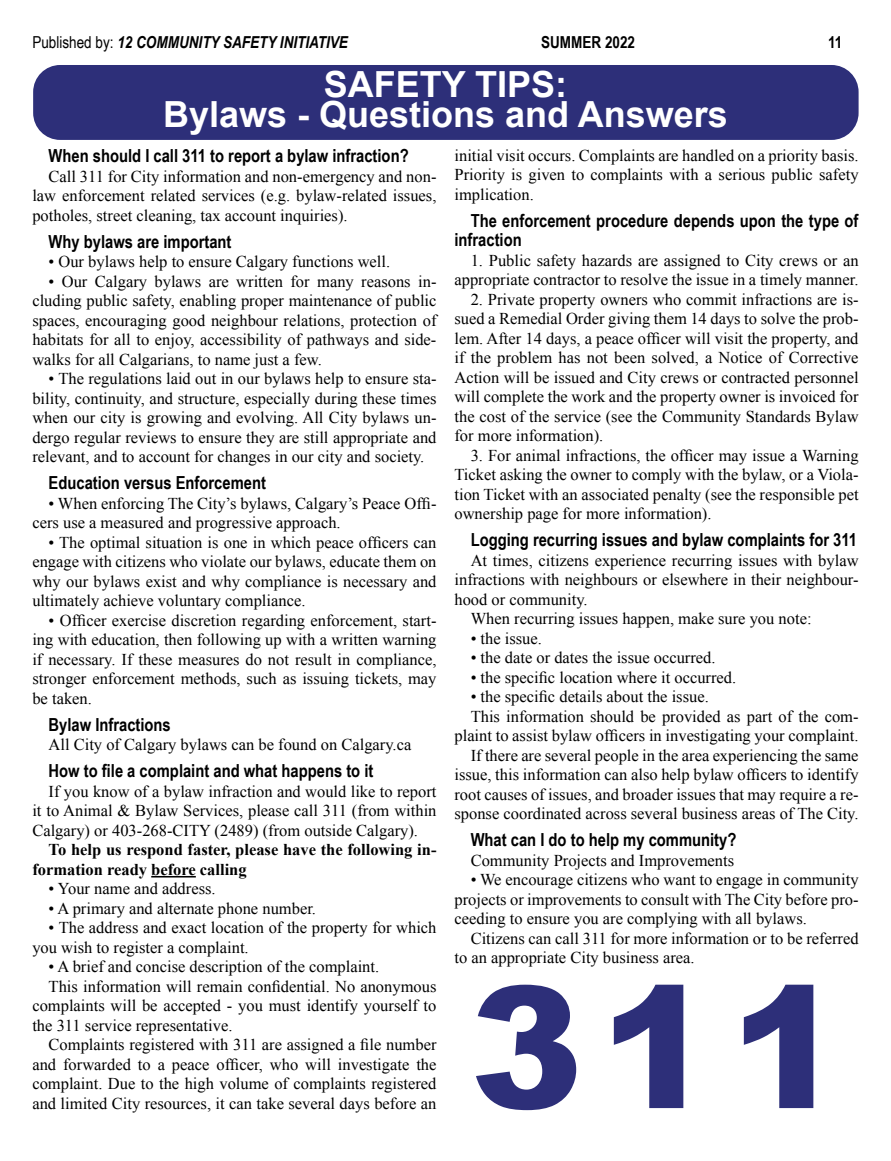
<style>
.page{position:relative;width:891px;height:1161px;background:#fff}
.page>*{position:absolute;margin:0;border:0;box-sizing:border-box;transform-origin:0 0}
.t1{font:900 169.5px "Arial";color:#2d2f79}
.t2{font:700 36px/30px "Arial";color:#fff;text-align:center}
.t3{font:700 18px/19.5px "Arial Narrow";color:#000}
.t4{font:16.5px/19.5px "Times New Roman";color:#000;text-align:justify}
.t5{font:700 16.5px/19.5px "Times New Roman";color:#000}
.t6{font:italic 700 16.5px "Arial Narrow";color:#000}
.t7{font:700 16.5px "Arial Narrow";color:#000}
.s1{font-weight:400;font-style:normal}
</style>
<div class="page">
<hr style="left:151px;top:876px;width:45px;height:2px;background:#000">
<div style="left:33px;top:65px;width:826px;height:75px;background:#2d2f79;border-radius:27px"></div>
<p class="t6" style="left:32px;top:29px;width:317px"><span class="s1">Published by:</span> 12 COMMUNITY SAFETY INITIATIVE</p>
<p class="t7" style="left:541px;top:29px;width:95px">SUMMER 2022</p>
<p class="t7" style="left:828px;top:29px;width:16px">11</p>
<h2 class="t2" style="left:163px;top:71px;width:566px">SAFETY TIPS:<br>Bylaws - Questions and Answers</h2>
<p class="t3" style="left:49px;top:145px;width:362px">When should I call 311 to report a bylaw infraction?</p>
<p class="t4" style="left:32px;top:166px;width:406px;text-indent:16px">Call 311 for City information and non-emergency and non&shy;law enforcement related services (e.g. bylaw-related issues, potholes, street cleaning, tax account inquiries).</p>
<p class="t3" style="left:49px;top:231px;width:184px">Why bylaws are important</p>
<p class="t4" style="left:49px;top:252px;width:343px">• Our bylaws help to ensure Calgary functions well.</p>
<p class="t4" style="left:32px;top:271px;width:406px;text-indent:16px">• Our Calgary bylaws are written for many reasons in&shy;cluding public safety, enabling proper maintenance of public spaces, encouraging good neighbour relations, protection of habitats for all to enjoy, accessibility of pathways and side&shy;walks for all Calgarians, to name just a few.</p>
<p class="t4" style="left:32px;top:369px;width:406px;text-indent:16px">• The regulations laid out in our bylaws help to ensure sta&shy;bility, continuity, and structure, especially during these times when our city is growing and evolving. All City bylaws un&shy;dergo regular reviews to ensure they are still appropriate and relevant, and to account for changes in our city and society.</p>
<p class="t3" style="left:49px;top:472px;width:219px">Education versus Enforcement</p>
<p class="t4" style="left:32px;top:493px;width:406px;text-indent:16px">• When enforcing The City’s bylaws, Calgary’s Peace Offi&shy;cers use a measured and progressive approach.</p>
<p class="t4" style="left:32px;top:532px;width:406px;text-indent:16px">• The optimal situation is one in which peace officers can engage with citizens who violate our bylaws, educate them on why our bylaws exist and why compliance is necessary and ultimately achieve voluntary compliance.</p>
<p class="t4" style="left:32px;top:610px;width:406px;text-indent:16px">• Officer exercise discretion regarding enforcement, start&shy;ing with education, then following up with a written warning if necessary. If these measures do not result in compliance, stronger enforcement methods, such as issuing tickets, may be taken.</p>
<p class="t3" style="left:49px;top:714px;width:124px">Bylaw Infractions</p>
<p class="t4" style="left:49px;top:735px;width:364px">All City of Calgary bylaws can be found on Calgary.ca</p>
<p class="t3" style="left:49px;top:760px;width:326px">How to file a complaint and what happens to it</p>
<p class="t4" style="left:32px;top:781px;width:406px;text-indent:16px">If you know of a bylaw infraction and would like to report it to Animal &amp; Bylaw Services, please call 311 (from within Calgary) or 403-268-CITY (2489) (from outside Calgary).</p>
<p class="t5" style="left:32px;top:840px;width:406px;text-indent:16px">To help us respond faster, please have the following in&shy;formation ready before calling</p>
<p class="t4" style="left:49px;top:879px;width:169px">• Your name and address.</p>
<p class="t4" style="left:49px;top:898px;width:269px">• A primary and alternate phone number.</p>
<p class="t4" style="left:32px;top:918px;width:406px;text-indent:16px">• The address and exact location of the property for which you wish to register a complaint.</p>
<p class="t4" style="left:49px;top:957px;width:332px">• A brief and concise description of the complaint.</p>
<p class="t4" style="left:49px;top:976px;width:389px">This information will remain confidential. No anonymous</p>
<p class="t4" style="left:32px;top:996px;width:406px">complaints will be accepted - you must identify yourself to</p>
<p class="t4" style="left:32px;top:1015px;width:202px">the 311 service representative.</p>
<p class="t4" style="left:49px;top:1035px;width:389px">Complaints registered with 311 are assigned a file number</p>
<p class="t4" style="left:32px;top:1054px;width:406px">and forwarded to a peace officer, who will investigate the</p>
<p class="t4" style="left:32px;top:1074px;width:406px">complaint. Due to the high volume of complaints registered</p>
<p class="t4" style="left:32px;top:1093px;width:406px">and limited City resources, it can take several days before an</p>
<p class="t4" style="left:454px;top:145px;width:406px">initial visit occurs. Complaints are handled on a priority basis.<br>Priority is given to complaints with a serious public safety implication.</p>
<p class="t3" style="left:454px;top:210px;width:406px;text-indent:16px">The enforcement procedure depends upon the type of infraction</p>
<p class="t4" style="left:454px;top:250px;width:406px;text-align:right">1. Public safety hazards are assigned to City crews or an appropriate contractor to resolve the issue in a timely manner.</p>
<p class="t4" style="left:454px;top:289px;width:406px;text-indent:16px">2. Private property owners who commit infractions are is&shy;sued a Remedial Order giving them 14 days to solve the prob&shy;lem. After 14 days, a peace officer will visit the property, and if the problem has not been solved, a Notice of Corrective Action will be issued and City crews or contracted personnel will complete the work and the property owner is invoiced for the cost of the service (see the Community Standards Bylaw for more information).</p>
<p class="t4" style="left:454px;top:445px;width:406px;text-indent:16px">3. For animal infractions, the officer may issue a Warning Ticket asking the owner to comply with the bylaw, or a Viola&shy;tion Ticket with an associated penalty (see the responsible pet ownership page for more information).</p>
<p class="t3" style="left:471px;top:529px;width:388px">Logging recurring issues and bylaw complaints for 311</p>
<p class="t4" style="left:471px;top:550px;width:389px">At times, citizens experience recurring issues with bylaw</p>
<p class="t4" style="left:454px;top:570px;width:406px">infractions with neighbours or elsewhere in their neighbour-</p>
<p class="t4" style="left:454px;top:589px;width:135px">hood or community.</p>
<p class="t4" style="left:471px;top:609px;width:342px">When recurring issues happen, make sure you note:</p>
<p class="t4" style="left:471px;top:628px;width:73px">• the issue.</p>
<p class="t4" style="left:471px;top:648px;width:246px">• the date or dates the issue occurred.</p>
<p class="t4" style="left:471px;top:667px;width:267px">• the specific location where it occurred.</p>
<p class="t4" style="left:471px;top:687px;width:240px">• the specific details about the issue.</p>
<p class="t4" style="left:471px;top:706px;width:389px">This information should be provided as part of the com-</p>
<p class="t4" style="left:454px;top:726px;width:406px">plaint to assist bylaw officers in investigating your complaint.</p>
<p class="t4" style="left:471px;top:745px;width:389px">If there are several people in the area experiencing the same</p>
<p class="t4" style="left:454px;top:765px;width:406px">issue, this information can also help bylaw officers to identify</p>
<p class="t4" style="left:454px;top:784px;width:406px">root causes of issues, and broader issues that may require a re-</p>
<p class="t4" style="left:454px;top:804px;width:406px">sponse coordinated across several business areas of The City.</p>
<p class="t3" style="left:471px;top:829px;width:267px">What can I do to help my community?</p>
<p class="t4" style="left:471px;top:850px;width:265px">Community Projects and Improvements</p>
<p class="t4" style="left:454px;top:870px;width:406px;text-indent:16px">• We encourage citizens who want to engage in community projects or improvements to consult with The City before pro&shy;ceeding to ensure you are complying with all bylaws.</p>
<p class="t4" style="left:454px;top:928px;width:406px;text-indent:16px">Citizens can call 311 for more information or to be referred to an appropriate City business area.</p>
<h1 class="t1" style="left:470px;top:925px;width:375px">311</h1>
</div>
